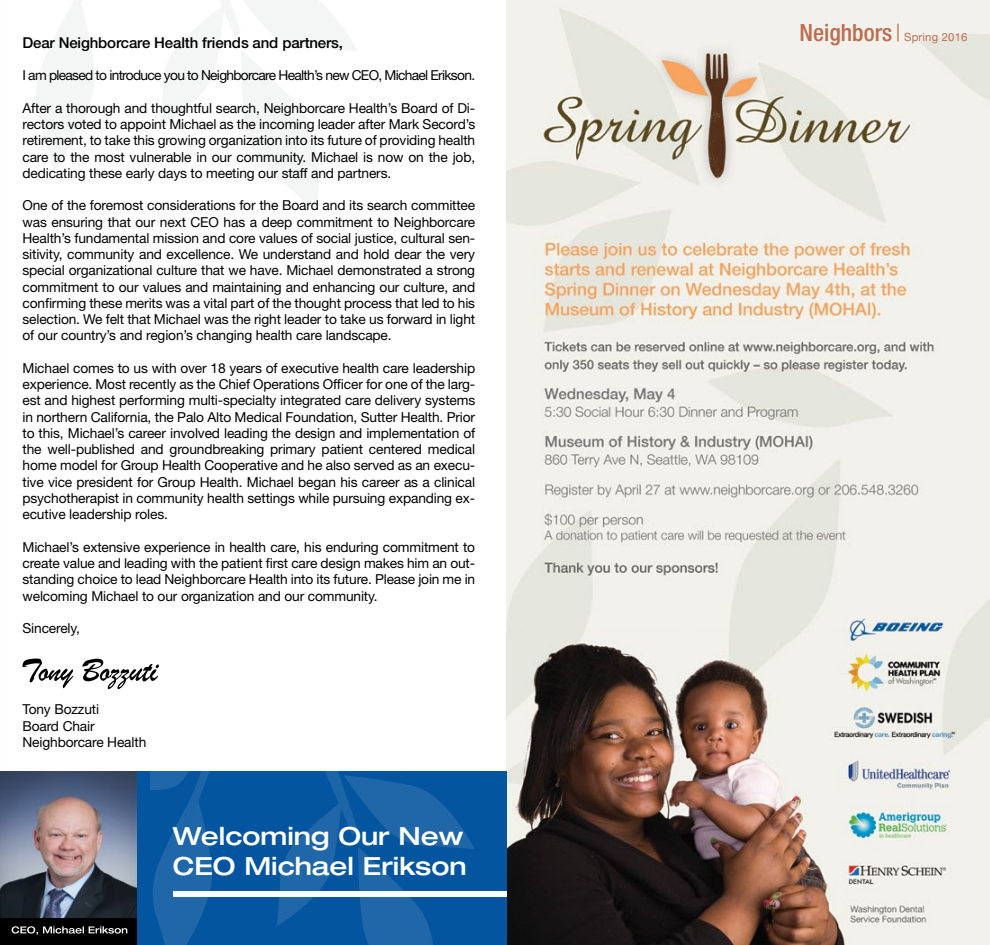
<style>
.page{position:relative;width:990px;height:945px;background:#fff}
.page>*{position:absolute;margin:0;border:0;box-sizing:border-box;transform-origin:0 0}
.t1{font:500 expanded 25px/30px "Helvetica Neue";color:#fff}
.t2{font:500 15px "Helvetica Neue";letter-spacing:-.01em;color:#000}
.t3{font:13.75px/16.2px "Helvetica Neue";letter-spacing:-.01em;color:#000;text-align:justify}
.t4{font:13.75px "Helvetica Neue";letter-spacing:-.05em;color:#000}
.t5{font:11.25px "Helvetica Neue";letter-spacing:.02em;color:#bd6c50}
.s1{font-weight:500;font-stretch:condensed;font-size:23.75px}
.s2{font-weight:300;font-size:23.75px}
</style>
<div class="page">
<svg style="left:36px;top:0;width:321px;height:211px"></svg>
<img style="left:507px;top:0;width:483px;height:945px">
<div style="left:136px;top:771px;width:371px;height:174px;background:#04559f"></div>
<img style="left:0;top:772px;width:136px;height:147px">
<svg style="left:150px;top:771px;width:356px;height:174px"></svg>
<div style="left:173px;top:891px;width:334px;height:5px;background:#fff"></div>
<div style="left:0;top:919px;width:136px;height:26px;background:#000"></div>
<svg style="left:12px;top:926px;width:115px;height:9px"></svg>
<svg style="left:22px;top:659px;width:137px;height:30px"></svg>
<p class="t2" style="left:22px;top:34px;width:322px">Dear Neighborcare Health friends and partners,</p>
<p class="t4" style="left:22px;top:67px;width:454px">I am pleased to introduce you to Neighborcare Health’s new CEO, Michael Erikson.</p>
<p class="t3" style="left:22px;top:100px;width:454px">After a thorough and thoughtful search, Neighborcare Health’s Board of Di&shy;rectors voted to appoint Michael as the incoming leader after Mark Secord’s retirement, to take this growing organization into its future of providing health care to the most vulnerable in our community. Michael is now on the job, dedicating these early days to meeting our staff and partners.</p>
<p class="t3" style="left:22px;top:197px;width:454px">One of the foremost considerations for the Board and its search committee was ensuring that our next CEO has a deep commitment to Neighborcare Health’s fundamental mission and core values of social justice, cultural sen&shy;sitivity, community and excellence. We understand and hold dear the very special organizational culture that we have. Michael demonstrated a strong commitment to our values and maintaining and enhancing our culture, and confirming these merits was a vital part of the thought process that led to his selection. We felt that Michael was the right leader to take us forward in light of our country’s and region’s changing health care landscape.</p>
<p class="t3" style="left:22px;top:360px;width:454px">Michael comes to us with over 18 years of executive health care leadership experience. Most recently as the Chief Operations Officer for one of the larg&shy;est and highest performing multi-specialty integrated care delivery systems in northern California, the Palo Alto Medical Foundation, Sutter Health. Prior to this, Michael’s career involved leading the design and implementation of the well-published and groundbreaking primary patient centered medical home model for Group Health Cooperative and he also served as an execu&shy;tive vice president for Group Health. Michael began his career as a clinical psychotherapist in community health settings while pursuing expanding ex&shy;ecutive leadership roles.</p>
<p class="t3" style="left:22px;top:539px;width:454px">Michael’s extensive experience in health care, his enduring commitment to create value and leading with the patient first care design makes him an out&shy;standing choice to lead Neighborcare Health into its future. Please join me in welcoming Michael to our organization and our community.</p>
<p class="t3" style="left:22px;top:620px;width:59px">Sincerely,</p>
<p class="t3" style="left:22px;top:701px;width:125px;text-align:left">Tony Bozzuti<br>Board Chair<br>Neighborcare Health</p>
<h1 class="t1" style="left:173px;top:820px;width:295px">Welcoming Our New<br>CEO Michael Erikson</h1>
<p class="t5" style="left:800px;top:31px;width:169px"><span class="s1">Neighbors</span> <span class="s2">|</span> Spring 2016</p>
</div>
